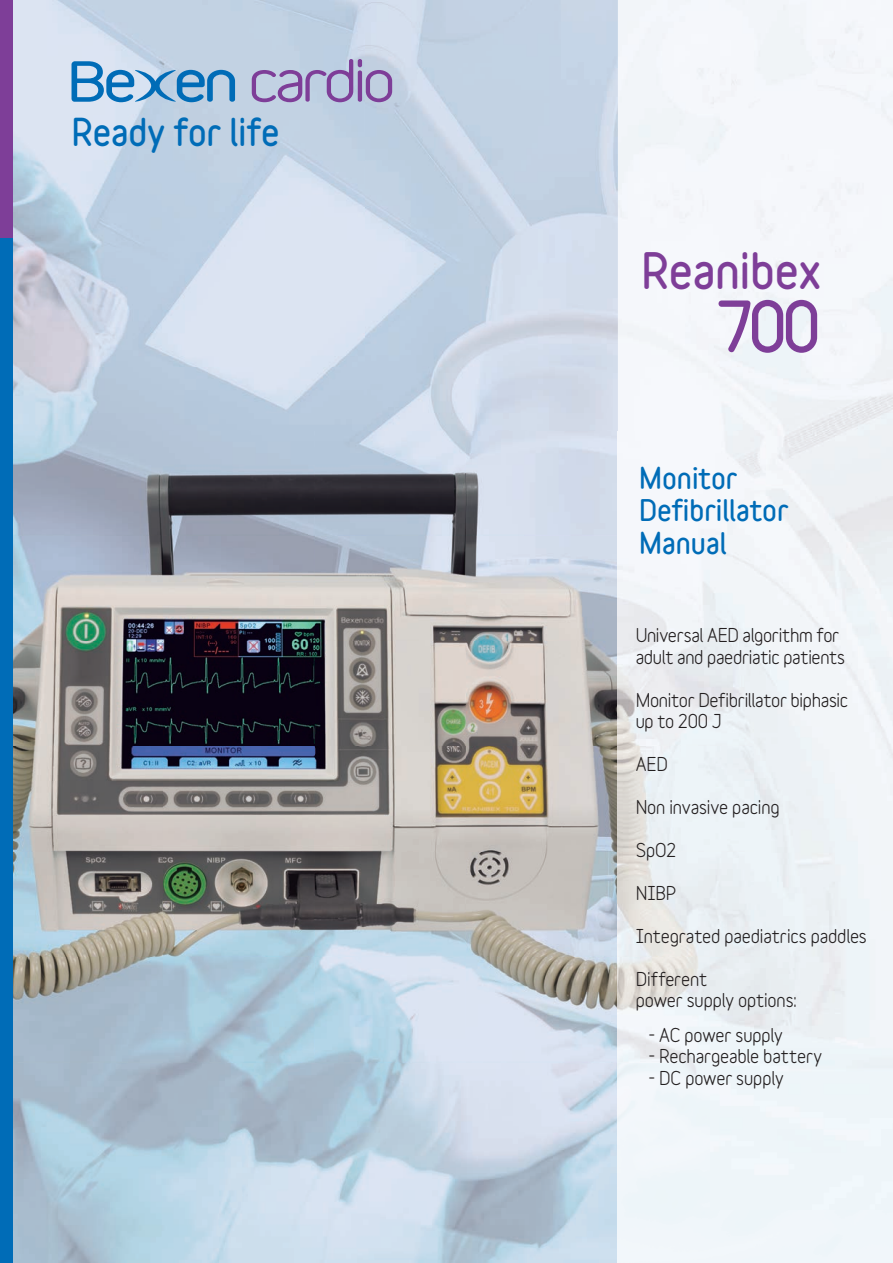
<style>
.page{position:relative;width:893px;height:1263px;background:#fff}
.page>*{position:absolute;margin:0;border:0;box-sizing:border-box;transform-origin:0 0}
.t1{font:900 63px "Variable";color:#7e3e98}
.t2{font:900 45px "Variable";color:#7e3e98}
.t3{font:900 34.5px "Variable";color:#006cb7}
.t4{font:27px/32.4px "Variable Regular 4";color:#006cb7}
.t5{font:700 18px/21.6px "Variable";letter-spacing:-.01em;color:#231f20}
</style>
<div class="page">
<img style="left:13px;top:0;width:605px;height:431px">
<img style="left:13px;top:431px;width:696px;height:632px">
<div style="left:0;top:0;width:13px;height:238px;background:#7e3e98"></div>
<div style="left:0;top:238px;width:13px;height:1025px;background:#006cb7"></div>
<svg style="left:72px;top:61px;width:163px;height:41px;background:#83b2d7"></svg>
<svg style="left:252px;top:59px;width:140px;height:43px;background:#aca6cc"></svg>
<h3 class="t3" style="left:72px;top:109px;width:210px">Ready for life</h3>
<h2 class="t2" style="left:641px;top:241px;width:182px">Reanibex</h2>
<h1 class="t1" style="left:716px;top:285px;width:106px">700</h1>
<h3 class="t4" style="left:639px;top:461px;width:151px">Monitor<br>Defibrillator<br>Manual</h3>
<p class="t5" style="left:636px;top:625px;width:211px">Universal AED algorithm for adult and paedriatic patients</p>
<p class="t5" style="left:636px;top:689px;width:214px">Monitor Defibrillator biphasic up to 200 J</p>
<p class="t5" style="left:636px;top:753px;width:34px">AED</p>
<p class="t5" style="left:636px;top:796px;width:145px">Non invasive pacing</p>
<p class="t5" style="left:636px;top:839px;width:42px">SpO2</p>
<p class="t5" style="left:636px;top:882px;width:42px">NIBP</p>
<p class="t5" style="left:636px;top:925px;width:233px">Integrated paediatrics paddles</p>
<p class="t5" style="left:636px;top:968px;width:163px">Different<br>power supply options:</p>
<p class="t5" style="left:648px;top:1024px;width:136px">- AC power supply</p>
<p class="t5" style="left:648px;top:1045px;width:175px">- Rechargeable battery</p>
<p class="t5" style="left:648px;top:1067px;width:137px">- DC power supply</p>
</div>
